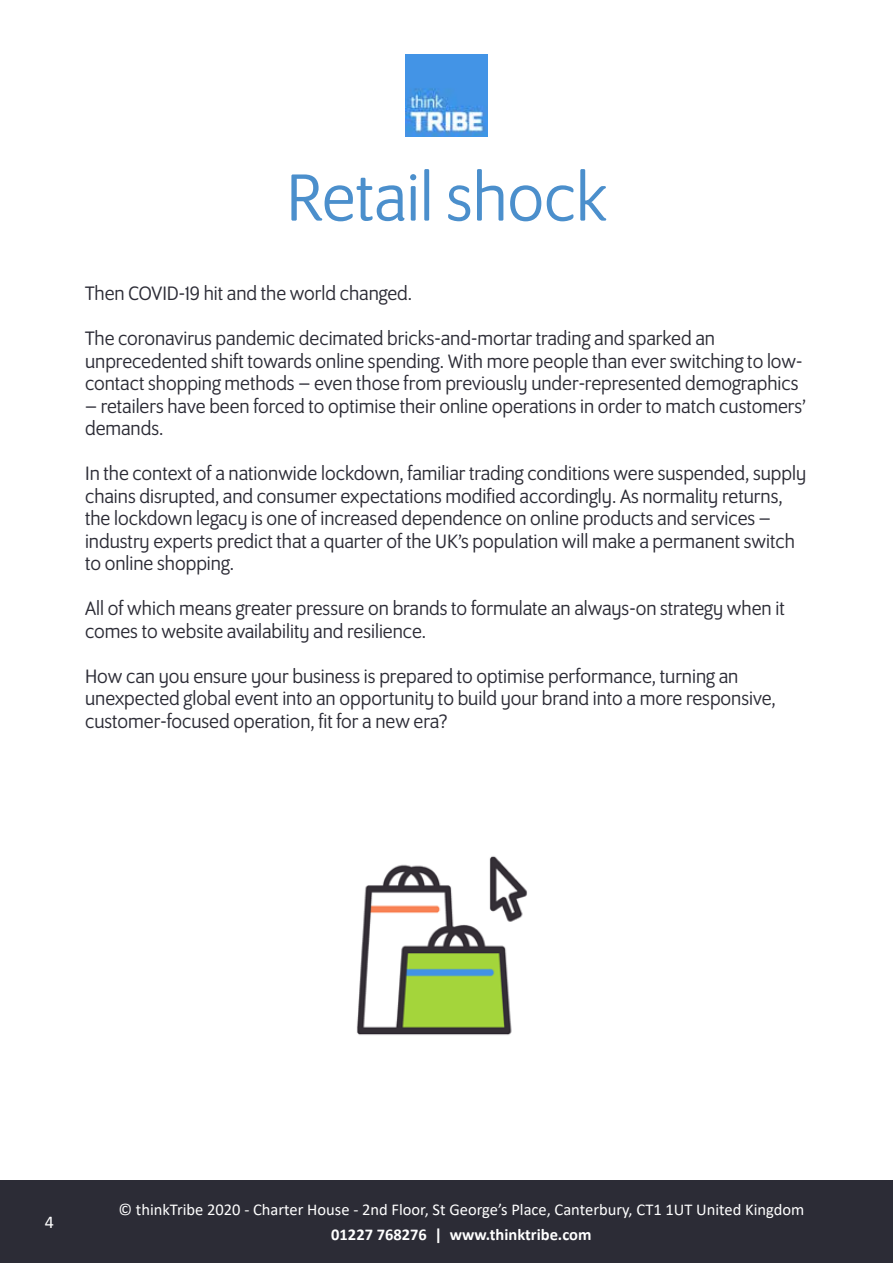
<style>
.page{position:relative;width:893px;height:1263px;background:#fff}
.page>*{position:absolute;margin:0;border:0;box-sizing:border-box;transform-origin:0 0}
.t1{font:72px "Program OT";color:#4b8fcc}
.t2{font:21px/22.5px "Program OT";color:#2c2c36}
.t3{font:18px "Calibri";color:#fff}
.t4{font:16.5px "Calibri";color:#fff}
.t5{font:700 16.5px "Calibri";color:#fff}
</style>
<div class="page">
<div style="left:0;top:1180px;width:893px;height:83px;background:#2c2c36"></div>
<img style="left:405px;top:54px;width:83px;height:82px">
<img style="left:356px;top:856px;width:172px;height:179px">
<h1 class="t1" style="left:286px;top:157px;width:322px">Retail shock</h1>
<p class="t2" style="left:85px;top:271px;width:631px;line-height:45px">Then COVID-19 hit and the world changed.<br>The coronavirus pandemic decimated bricks-and-mortar trading and sparked an</p>
<p class="t2" style="left:85px;top:349px;width:719px">unprecedented shift towards online spending. With more people than ever switching to low&shy;contact shopping methods – even those from previously under-represented demographics</p>
<p class="t2" style="left:85px;top:394px;width:723px">– retailers have been forced to optimise their online operations in order to match customers’ demands.</p>
<p class="t2" style="left:85px;top:462px;width:723px">In the context of a nationwide lockdown, familiar trading conditions were suspended, supply chains disrupted, and consumer expectations modified accordingly. As normality returns, the lockdown legacy is one of increased dependence on online products and services – industry experts predict that a quarter of the UK’s population will make a permanent switch to online shopping.</p>
<p class="t2" style="left:85px;top:597px;width:701px">All of which means greater pressure on brands to formulate an always-on strategy when it comes to website availability and resilience.</p>
<p class="t2" style="left:85px;top:664px;width:692px">How can you ensure your business is prepared to optimise performance, turning an unexpected global event into an opportunity to build your brand into a more responsive, customer-focused operation, fit for a new era?</p>
<p class="t3" style="left:45px;top:1210px;width:11px">4</p>
<p class="t4" style="left:118px;top:1198px;width:687px">© thinkTribe 2020 - Charter House - 2nd Floor, St George’s Place, Canterbury, CT1 1UT United Kingdom</p>
<p class="t5" style="left:331px;top:1222px;width:262px">01227 768276 | www.thinktribe.com</p>
</div>
